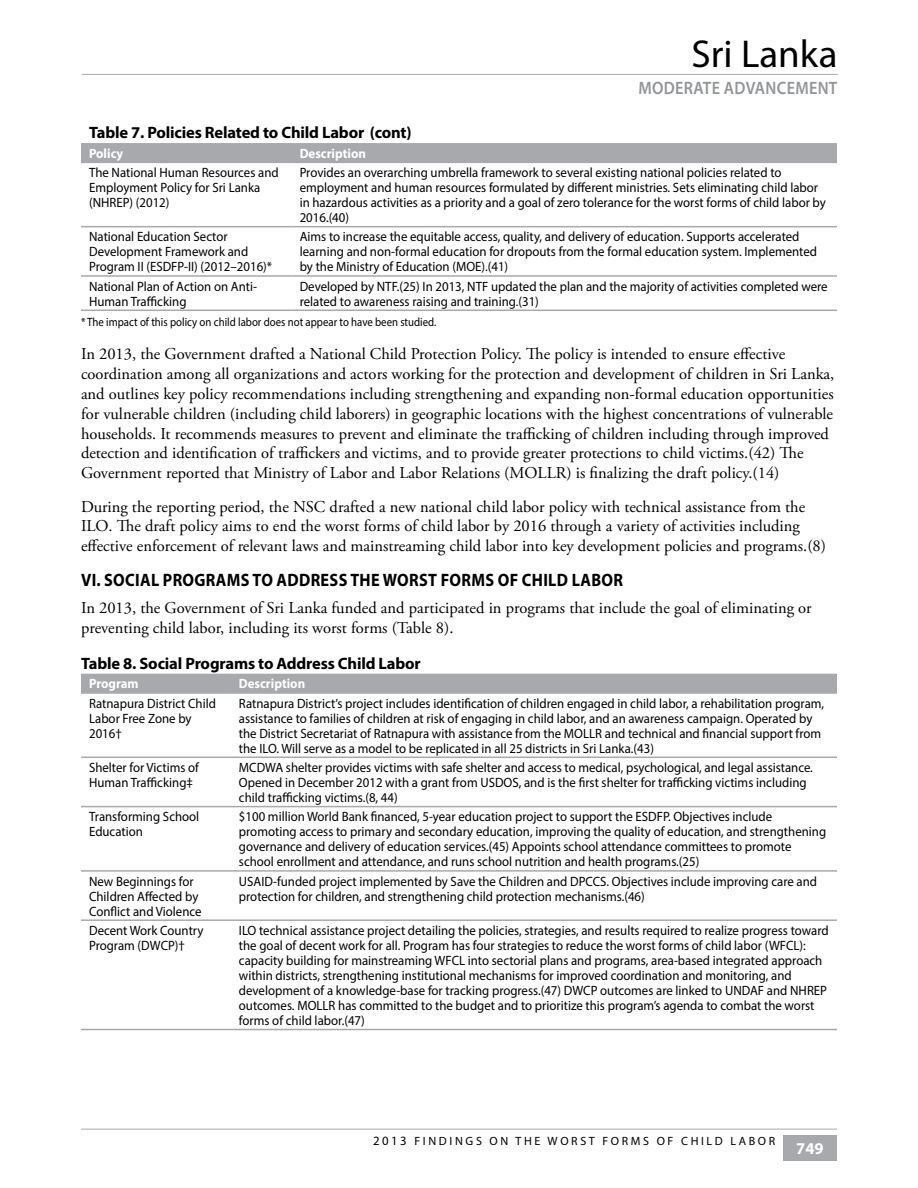
<style>
.page{position:relative;width:918px;height:1188px;background:#fff}
.page>*{position:absolute;margin:0;border:0;box-sizing:border-box;transform-origin:0 0}
.t1{font:39px "Myriad Pro";color:#000}
.H1-MAIN_HEADS{font:700 18px "Myriad Pro";letter-spacing:.02em;color:#000;scale:.9 1}
.t2{font:600 18px "Myriad Pro";letter-spacing:.02em;color:#939598;scale:.9 1}
.Subtitle{font:16.5px/19.8px "Adobe Garamond Pro";color:#000}
.TABLE_TITLES{font:700 16.5px "Myriad Pro";letter-spacing:-.01em;color:#000}
.t3{font:700 16.5px "Myriad Pro";color:#fff}
.TABLE_TEXT{font:13.5px/15px "Myriad Pro";color:#000;scale:.95 1}
.TABLE_TEXT-2{font:700 13.5px "Myriad Pro";color:#fff;scale:.95 1}
.TABLE_SOURCES{font:12px "Myriad Pro";color:#000;scale:.9 1}
.TABLE_SOURCES-2{font:12px "Myriad Pro";letter-spacing:.22em;color:#000}
.s1{font-size:12.75px}
</style>
<div class="page">
<hr style="left:82px;top:74px;width:756px;height:1px;background:#a7a9ac">
<div style="left:783px;top:1136px;width:54px;height:25px;background:#a7a9ac"></div>
<hr style="left:81px;top:1129px;width:756px;height:1px;background:#a7a9ac">
<div style="left:81px;top:143px;width:756px;height:19px;background:#a7a9ac"></div>
<hr style="left:81px;top:162px;width:211px;height:1px;background:#a7a9ac">
<hr style="left:292px;top:162px;width:545px;height:1px;background:#a7a9ac">
<hr style="left:81px;top:226px;width:211px;height:1px;background:#a7a9ac">
<hr style="left:292px;top:226px;width:545px;height:1px;background:#a7a9ac">
<hr style="left:81px;top:275px;width:211px;height:2px;background:#a7a9ac">
<hr style="left:292px;top:275px;width:545px;height:2px;background:#a7a9ac">
<hr style="left:81px;top:310px;width:211px;height:1px;background:#a7a9ac">
<hr style="left:292px;top:310px;width:545px;height:1px;background:#a7a9ac">
<div style="left:81px;top:674px;width:756px;height:18px;background:#a7a9ac"></div>
<hr style="left:81px;top:692px;width:150px;height:2px;background:#a7a9ac">
<hr style="left:231px;top:692px;width:606px;height:2px;background:#a7a9ac">
<hr style="left:81px;top:757px;width:150px;height:1px;background:#a7a9ac">
<hr style="left:231px;top:757px;width:606px;height:1px;background:#a7a9ac">
<hr style="left:81px;top:806px;width:150px;height:1px;background:#a7a9ac">
<hr style="left:231px;top:806px;width:606px;height:1px;background:#a7a9ac">
<hr style="left:81px;top:870px;width:150px;height:2px;background:#a7a9ac">
<hr style="left:231px;top:870px;width:606px;height:2px;background:#a7a9ac">
<hr style="left:81px;top:919px;width:150px;height:2px;background:#a7a9ac">
<hr style="left:231px;top:919px;width:606px;height:2px;background:#a7a9ac">
<hr style="left:81px;top:1029px;width:150px;height:1px;background:#a7a9ac">
<hr style="left:231px;top:1029px;width:606px;height:1px;background:#a7a9ac">
<h1 class="t1" style="left:691px;top:30px;width:148px">Sri Lanka</h1>
<h2 class="t2" style="left:638px;top:77px;width:223px">MODERATE ADVANCEMENT</h2>
<h4 class="TABLE_TITLES" style="left:89px;top:122px;width:324px">Table 7. Policies Related to Child Labor (cont)</h4>
<p class="TABLE_TEXT-2" style="left:89px;top:144px;width:38px">Policy</p>
<p class="TABLE_TEXT-2" style="left:300px;top:144px;width:71px">Description</p>
<p class="TABLE_TEXT" style="left:89px;top:165px;width:201px">The National Human Resources and<br>Employment Policy for Sri Lanka (NHREP) (2012)</p>
<p class="TABLE_TEXT" style="left:300px;top:165px;width:555px">Provides an overarching umbrella framework to several existing national policies related to employment and human resources formulated by different ministries. Sets eliminating child labor in hazardous activities as a priority and a goal of zero tolerance for the worst forms of child labor by 2016.(40)</p>
<p class="TABLE_TEXT" style="left:89px;top:229px;width:194px">National Education Sector<br>Development Framework and<br>Program II (ESDFP-II) (2012–2016)*</p>
<p class="TABLE_TEXT" style="left:300px;top:229px;width:546px">Aims to increase the equitable access, quality, and delivery of education. Supports accelerated learning and non-formal education for dropouts from the formal education system. Implemented by the Ministry of Education (MOE).(41)</p>
<p class="TABLE_TEXT" style="left:89px;top:278px;width:178px">National Plan of Action on Anti-<br>Human Trafficking</p>
<p class="TABLE_TEXT" style="left:300px;top:278px;width:557px">Developed by NTF.(25) In 2013, NTF updated the plan and the majority of activities completed were related to awareness raising and training.(31)</p>
<p class="TABLE_SOURCES" style="left:81px;top:315px;width:396px">* The impact of this policy on child labor does not appear to have been studied.</p>
<p class="Subtitle" style="left:81px;top:345px;width:755px">In 2013, the Government drafted a National Child Protection Policy. The policy is intended to ensure effective coordination among all organizations and actors working for the protection and development of children in Sri Lanka, and outlines key policy recommendations including strengthening and expanding non-formal education opportunities for vulnerable children (including child laborers) in geographic locations with the highest concentrations of vulnerable households. It recommends measures to prevent and eliminate the trafficking of children including through improved detection and identification of traffickers and victims, and to provide greater protections to child victims.(42) The Government reported that Ministry of Labor and Labor Relations (MOLLR) is finalizing the draft policy.(14)</p>
<p class="Subtitle" style="left:81px;top:497px;width:747px">During the reporting period, the NSC drafted a new national child labor policy with technical assistance from the<br>ILO. The draft policy aims to end the worst forms of child labor by 2016 through a variety of activities including effective enforcement of relevant laws and mainstreaming child labor into key development policies and programs.(8)</p>
<h2 class="H1-MAIN_HEADS" style="left:81px;top:568px;width:604px">VI. SOCIAL PROGRAMS TO ADDRESS THE WORST FORMS OF CHILD LABOR</h2>
<p class="Subtitle" style="left:81px;top:598px;width:732px">In 2013, the Government of Sri Lanka funded and participated in programs that include the goal of eliminating or preventing child labor, including its worst forms (Table 8).</p>
<h4 class="TABLE_TITLES" style="left:81px;top:653px;width:341px">Table 8. Social Programs to Address Child Labor</h4>
<p class="TABLE_TEXT-2" style="left:89px;top:675px;width:54px">Program</p>
<p class="TABLE_TEXT-2" style="left:239px;top:675px;width:71px">Description</p>
<p class="TABLE_TEXT" style="left:89px;top:695px;width:135px">Ratnapura District Child<br>Labor Free Zone by<br>2016†</p>
<p class="TABLE_TEXT" style="left:239px;top:695px;width:618px">Ratnapura District’s project includes identification of children engaged in child labor, a rehabilitation program, assistance to families of children at risk of engaging in child labor, and an awareness campaign. Operated by the District Secretariat of Ratnapura with assistance from the MOLLR and technical and financial support from the ILO. Will serve as a model to be replicated in all 25 districts in Sri Lanka.(43)</p>
<p class="TABLE_TEXT" style="left:89px;top:760px;width:117px">Shelter for Victims of<br>Human Trafficking‡</p>
<p class="TABLE_TEXT" style="left:239px;top:760px;width:606px">MCDWA shelter provides victims with safe shelter and access to medical, psychological, and legal assistance.<br>Opened in December 2012 with a grant from USDOS, and is the first shelter for trafficking victims including child trafficking victims.(8, 44)</p>
<p class="TABLE_TEXT" style="left:89px;top:809px;width:118px">Transforming School<br>Education</p>
<p class="TABLE_TEXT" style="left:239px;top:809px;width:620px">$100 million World Bank financed, 5-year education project to support the ESDFP. Objectives include promoting access to primary and secondary education, improving the quality of education, and strengthening governance and delivery of education services.(45) Appoints school attendance committees to promote school enrollment and attendance, and runs school nutrition and health programs.(25)</p>
<p class="TABLE_TEXT" style="left:89px;top:873px;width:120px">New Beginnings for<br>Children Affected by<br>Conflict and Violence</p>
<p class="TABLE_TEXT" style="left:239px;top:873px;width:610px">USAID-funded project implemented by Save the Children and DPCCS. Objectives include improving care and protection for children, and strengthening child protection mechanisms.(46)</p>
<p class="TABLE_TEXT" style="left:89px;top:923px;width:122px">Decent Work Country<br>Program (DWCP)†</p>
<p class="TABLE_TEXT" style="left:239px;top:923px;width:622px">ILO technical assistance project detailing the policies, strategies, and results required to realize progress toward the goal of decent work for all. Program has four strategies to reduce the worst forms of child labor (WFCL): capacity building for mainstreaming WFCL into sectorial plans and programs, area-based integrated approach within districts, strengthening institutional mechanisms for improved coordination and monitoring, and development of a knowledge-base for tracking progress.(47) DWCP outcomes are linked to UNDAF and NHREP outcomes. MOLLR has committed to the budget and to prioritize this program’s agenda to combat the worst forms of child labor.(47)</p>
<p class="TABLE_SOURCES-2" style="left:373px;top:1134px;width:404px"><span class="s1">2013</span> FINDINGS ON THE WORST FORMS OF CHILD LABOR</p>
<p class="t3" style="left:796px;top:1138px;width:29px">749</p>
</div>
